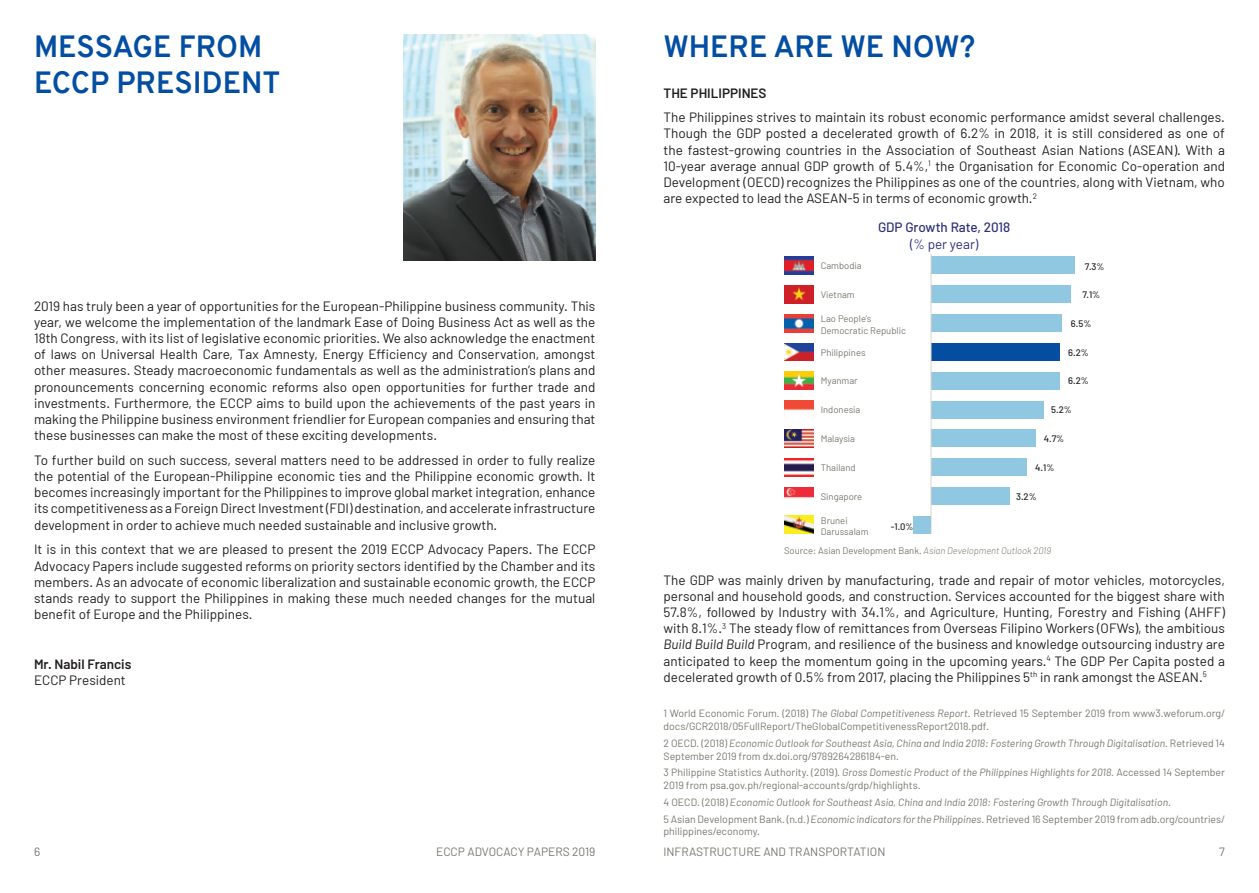
<style>
.page{position:relative;width:1259px;height:893px;background:#fff}
.page>*{position:absolute;margin:0;border:0;box-sizing:border-box;transform-origin:0 0}
.t1{font:700 30px/36px "Overpass";color:#034ea2}
.t2{font:13.5px/16.2px "Barlow";color:#231f20;text-align:justify}
.t3{font:600 13.5px "Barlow";color:#231f20}
.t4{font:500 13.5px "Barlow";color:#2d3079}
.t5{font:13.5px "Barlow";color:#2d3079}
.t6{font:12px "Barlow";color:#79786e}
.t7{font:italic 10.5px/12.6px "Barlow";color:#79786e}
.t8{font:10.5px/12.6px "Barlow";color:#79786e}
.t9{font:9.45px/11.4px "Barlow";color:#79786e}
.t10{font:500 9.45px "Barlow";color:#231f20}
.s1{font-weight:300;font-style:italic}
.s2{font-style:italic}
.s3{font-style:normal}
</style>
<div class="page">
<img style="left:403px;top:34px;width:192px;height:227px">
<div style="left:931px;top:257px;width:143px;height:17px;background:#91c8e1"></div>
<div style="left:931px;top:285px;width:139px;height:18px;background:#91c8e1"></div>
<div style="left:931px;top:314px;width:131px;height:18px;background:#91c8e1"></div>
<div style="left:931px;top:343px;width:128px;height:18px;background:#034ea2"></div>
<div style="left:931px;top:372px;width:128px;height:18px;background:#91c8e1"></div>
<div style="left:931px;top:401px;width:112px;height:17px;background:#91c8e1"></div>
<div style="left:931px;top:429px;width:105px;height:18px;background:#91c8e1"></div>
<div style="left:931px;top:458px;width:95px;height:18px;background:#91c8e1"></div>
<div style="left:931px;top:487px;width:78px;height:18px;background:#91c8e1"></div>
<hr style="left:930px;top:254px;width:1px;height:280px;background:#dad3cb">
<div style="left:913px;top:516px;width:18px;height:18px;background:#91c8e1"></div>
<img style="left:784px;top:257px;width:30px;height:17px">
<img style="left:784px;top:285px;width:30px;height:18px">
<img style="left:784px;top:314px;width:30px;height:18px">
<img style="left:784px;top:343px;width:30px;height:18px">
<img style="left:784px;top:372px;width:30px;height:18px">
<img style="left:784px;top:401px;width:30px;height:17px">
<img style="left:784px;top:429px;width:30px;height:18px">
<img style="left:784px;top:458px;width:30px;height:18px">
<img style="left:784px;top:487px;width:30px;height:11px">
<img style="left:784px;top:516px;width:30px;height:18px">
<h1 class="t1" style="left:34px;top:28px;width:248px">MESSAGE FROM<br>ECCP PRESIDENT</h1>
<h1 class="t1" style="left:663px;top:28px;width:313px">WHERE ARE WE NOW?</h1>
<p class="t3" style="left:663px;top:84px;width:104px">THE PHILIPPINES</p>
<p class="t2" style="left:663px;top:109px;width:563px">The Philippines strives to maintain its robust economic performance amidst several challenges.<br>Though the GDP posted a decelerated growth of 6.2% in 2018, it is still considered as one of the fastest-growing countries in the Association of Southeast Asian Nations (ASEAN). With a 10-year average annual GDP growth of 5.4%,<sup>1</sup> the Organisation for Economic Co-operation and Development (OECD) recognizes the Philippines as one of the countries, along with Vietnam, who are expected to lead the ASEAN-5 in terms of economic growth.<sup>2</sup></p>
<p class="t2" style="left:34px;top:297px;width:563px">2019 has truly been a year of opportunities for the European-Philippine business community. This year, we welcome the implementation of the landmark Ease of Doing Business Act as well as the 18th Congress, with its list of legislative economic priorities. We also acknowledge the enactment of laws on Universal Health Care, Tax Amnesty, Energy Efficiency and Conservation, amongst other measures. Steady macroeconomic fundamentals as well as the administration’s plans and pronouncements concerning economic reforms also open opportunities for further trade and investments. Furthermore, the ECCP aims to build upon the achievements of the past years in making the Philippine business environment friendlier for European companies and ensuring that these businesses can make the most of these exciting developments.</p>
<p class="t2" style="left:34px;top:452px;width:563px">To further build on such success, several matters need to be addressed in order to fully realize the potential of the European-Philippine economic ties and the Philippine economic growth. It becomes increasingly important for the Philippines to improve global market integration, enhance its competitiveness as a Foreign Direct Investment (FDI) destination, and accelerate infrastructure development in order to achieve much needed sustainable and inclusive growth.</p>
<p class="t2" style="left:34px;top:541px;width:563px">It is in this context that we are pleased to present the 2019 ECCP Advocacy Papers. The ECCP Advocacy Papers include suggested reforms on priority sectors identified by the Chamber and its members. As an advocate of economic liberalization and sustainable economic growth, the ECCP stands ready to support the Philippines in making these much needed changes for the mutual benefit of Europe and the Philippines.</p>
<p class="t3" style="left:34px;top:655px;width:99px">Mr. Nabil Francis</p>
<p class="t2" style="left:34px;top:671px;width:93px">ECCP President</p>
<p class="t4" style="left:878px;top:219px;width:134px">GDP Growth Rate, 2018</p>
<p class="t5" style="left:910px;top:235px;width:70px">(% per year)</p>
<p class="t9" style="left:820px;top:260px;width:42px">Cambodia</p>
<p class="t9" style="left:820px;top:289px;width:36px">Vietnam</p>
<p class="t9" style="left:820px;top:313px;width:87px">Lao People’s<br>Democratic Republic</p>
<p class="t9" style="left:820px;top:346px;width:46px">Philippines</p>
<p class="t9" style="left:820px;top:375px;width:38px">Myanmar</p>
<p class="t9" style="left:820px;top:404px;width:41px">Indonesia</p>
<p class="t9" style="left:820px;top:433px;width:36px">Malaysia</p>
<p class="t9" style="left:820px;top:462px;width:36px">Thailand</p>
<p class="t9" style="left:820px;top:490px;width:43px">Singapore</p>
<p class="t9" style="left:820px;top:515px;width:49px">Brunei<br>Darussalam</p>
<p class="t10" style="left:891px;top:520px;width:24px">-1.0%</p>
<p class="t10" style="left:1085px;top:261px;width:21px">7.3%</p>
<p class="t10" style="left:1082px;top:289px;width:19px">7.1%</p>
<p class="t10" style="left:1071px;top:318px;width:22px">6.5%</p>
<p class="t10" style="left:1068px;top:346px;width:22px">6.2%</p>
<p class="t10" style="left:1068px;top:375px;width:22px">6.2%</p>
<p class="t10" style="left:1051px;top:404px;width:22px">5.2%</p>
<p class="t10" style="left:1043px;top:433px;width:22px">4.7%</p>
<p class="t10" style="left:1035px;top:462px;width:21px">4.1%</p>
<p class="t10" style="left:1016px;top:490px;width:22px">3.2%</p>
<p class="t9" style="left:784px;top:545px;width:269px">Source: Asian Development Bank. <span class="s1">Asian Development Outlook 2019</span></p>
<p class="t2" style="left:663px;top:571px;width:563px">The GDP was mainly driven by manufacturing, trade and repair of motor vehicles, motorcycles, personal and household goods, and construction. Services accounted for the biggest share with 57.8%, followed by Industry with 34.1%, and Agriculture, Hunting, Forestry and Fishing (AHFF) with 8.1%.<sup>3</sup> The steady flow of remittances from Overseas Filipino Workers (OFWs), the ambitious <span class="s2">Build Build Build</span> Program, and resilience of the business and knowledge outsourcing industry are anticipated to keep the momentum going in the upcoming years.<sup>4</sup> The GDP Per Capita posted a decelerated growth of 0.5% from 2017, placing the Philippines 5<sup>th</sup> in rank amongst the ASEAN.<sup>5</sup></p>
<p class="t8" style="left:663px;top:707px;width:563px">1 World Economic Forum. (2018) <span class="s2">The Global Competitiveness Report</span>. Retrieved 15 September 2019 from www3.weforum.org/ docs/GCR2018/05FullReport/TheGlobalCompetitivenessReport2018.pdf.</p>
<p class="t7" style="left:663px;top:737px;width:563px"><span class="s3">2 OECD. (2018)</span> Economic Outlook for Southeast Asia, China and India 2018: Fostering Growth Through Digitalisation<span class="s3">. Retrieved 14<br>September 2019 from dx.doi.org/9789264286184-en.</span></p>
<p class="t8" style="left:663px;top:766px;width:563px">3 Philippine Statistics Authority. (2019). <span class="s2">Gross Domestic Product of the Philippines Highlights for 2018</span>. Accessed 14 September<br>2019 from psa.gov.ph/regional-accounts/grdp/highlights.</p>
<p class="t7" style="left:663px;top:793px;width:563px;line-height:16.8px"><span class="s3">4 OECD. (2018)</span> Economic Outlook for Southeast Asia, China and India 2018: Fostering Growth Through Digitalisation<span class="s3">.<br>5 Asian Development Bank. (n.d.)</span> Economic indicators for the Philippines<span class="s3">. Retrieved 16 September 2019 from adb.org/countries/</span></p>
<p class="t8" style="left:663px;top:825px;width:98px">philippines/economy.</p>
<p class="t6" style="left:34px;top:844px;width:8px">6</p>
<p class="t6" style="left:436px;top:844px;width:161px">ECCP ADVOCACY PAPERS 2019</p>
<p class="t6" style="left:663px;top:844px;width:223px">INFRASTRUCTURE AND TRANSPORTATION</p>
<p class="t6" style="left:1219px;top:844px;width:7px">7</p>
</div>
